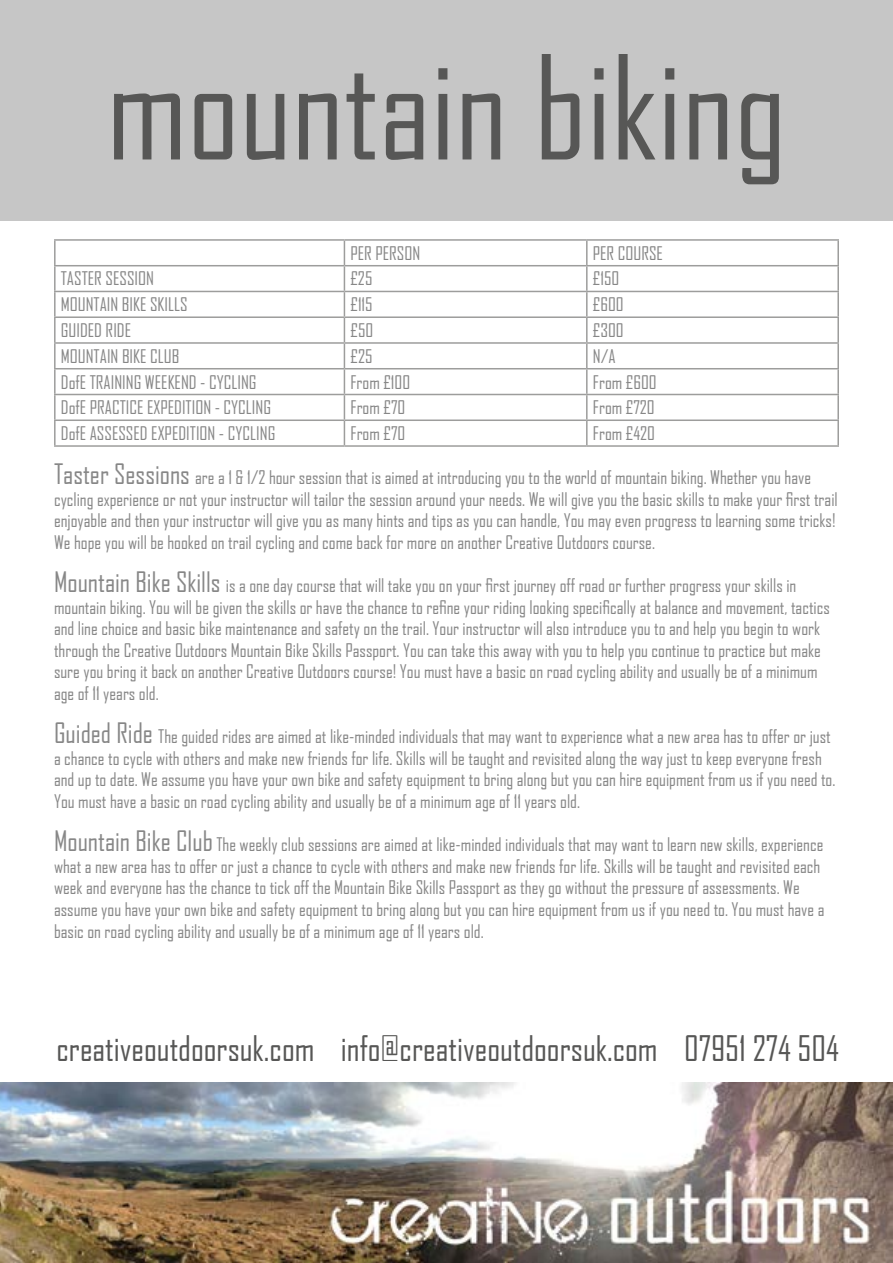
<style>
.page{position:relative;width:893px;height:1263px;background:#fff}
.page>*{position:absolute;margin:0;border:0;box-sizing:border-box;transform-origin:0 0}
.t1{font:138px "Agency FB";color:#575756}
.t2{font:33.75px "Agency FB";color:#575756}
.t3{font:18px/21.6px "Agency FB";color:#878787}
.s1{font-size:27px}
</style>
<div class="page">
<div style="left:0;top:0;width:893px;height:221px;background:#c6c6c6"></div>
<img style="left:0;top:1082px;width:893px;height:181px">
<hr style="left:54px;top:239px;width:290px;height:2px;background:#9d9d9c">
<hr style="left:54px;top:241px;width:2px;height:24px;background:#9d9d9c">
<hr style="left:344px;top:239px;width:243px;height:2px;background:#9d9d9c">
<hr style="left:587px;top:239px;width:252px;height:2px;background:#9d9d9c">
<hr style="left:586px;top:241px;width:2px;height:24px;background:#9d9d9c">
<hr style="left:837px;top:241px;width:2px;height:24px;background:#9d9d9c">
<hr style="left:54px;top:265px;width:290px;height:1px;background:#9d9d9c">
<hr style="left:54px;top:266px;width:2px;height:25px;background:#9d9d9c">
<hr style="left:344px;top:265px;width:243px;height:1px;background:#9d9d9c">
<hr style="left:587px;top:265px;width:252px;height:1px;background:#9d9d9c">
<hr style="left:586px;top:266px;width:2px;height:25px;background:#9d9d9c">
<hr style="left:837px;top:266px;width:2px;height:25px;background:#9d9d9c">
<hr style="left:54px;top:291px;width:290px;height:1px;background:#9d9d9c">
<hr style="left:54px;top:292px;width:2px;height:24px;background:#9d9d9c">
<hr style="left:344px;top:291px;width:243px;height:1px;background:#9d9d9c">
<hr style="left:587px;top:291px;width:252px;height:1px;background:#9d9d9c">
<hr style="left:586px;top:292px;width:2px;height:24px;background:#9d9d9c">
<hr style="left:837px;top:292px;width:2px;height:24px;background:#9d9d9c">
<hr style="left:54px;top:316px;width:290px;height:2px;background:#9d9d9c">
<hr style="left:54px;top:318px;width:2px;height:24px;background:#9d9d9c">
<hr style="left:344px;top:316px;width:243px;height:2px;background:#9d9d9c">
<hr style="left:587px;top:316px;width:252px;height:2px;background:#9d9d9c">
<hr style="left:586px;top:318px;width:2px;height:24px;background:#9d9d9c">
<hr style="left:837px;top:318px;width:2px;height:24px;background:#9d9d9c">
<hr style="left:54px;top:342px;width:290px;height:2px;background:#9d9d9c">
<hr style="left:54px;top:344px;width:2px;height:24px;background:#9d9d9c">
<hr style="left:344px;top:342px;width:243px;height:2px;background:#9d9d9c">
<hr style="left:587px;top:342px;width:252px;height:2px;background:#9d9d9c">
<hr style="left:586px;top:344px;width:2px;height:24px;background:#9d9d9c">
<hr style="left:837px;top:344px;width:2px;height:24px;background:#9d9d9c">
<hr style="left:54px;top:368px;width:290px;height:1px;background:#9d9d9c">
<hr style="left:54px;top:369px;width:2px;height:25px;background:#9d9d9c">
<hr style="left:344px;top:368px;width:243px;height:1px;background:#9d9d9c">
<hr style="left:587px;top:368px;width:252px;height:1px;background:#9d9d9c">
<hr style="left:586px;top:369px;width:2px;height:25px;background:#9d9d9c">
<hr style="left:837px;top:369px;width:2px;height:25px;background:#9d9d9c">
<hr style="left:54px;top:394px;width:290px;height:1px;background:#9d9d9c">
<hr style="left:54px;top:395px;width:2px;height:24px;background:#9d9d9c">
<hr style="left:344px;top:394px;width:243px;height:1px;background:#9d9d9c">
<hr style="left:587px;top:394px;width:252px;height:1px;background:#9d9d9c">
<hr style="left:586px;top:395px;width:2px;height:24px;background:#9d9d9c">
<hr style="left:837px;top:395px;width:2px;height:24px;background:#9d9d9c">
<hr style="left:54px;top:419px;width:290px;height:2px;background:#9d9d9c">
<hr style="left:54px;top:421px;width:2px;height:24px;background:#9d9d9c">
<hr style="left:344px;top:419px;width:243px;height:2px;background:#9d9d9c">
<svg style="left:344px;top:241px;width:1px;height:204px"></svg>
<hr style="left:587px;top:419px;width:252px;height:2px;background:#9d9d9c">
<hr style="left:586px;top:421px;width:2px;height:24px;background:#9d9d9c">
<hr style="left:837px;top:421px;width:2px;height:24px;background:#9d9d9c">
<hr style="left:54px;top:445px;width:290px;height:2px;background:#9d9d9c">
<hr style="left:344px;top:445px;width:243px;height:2px;background:#9d9d9c">
<hr style="left:587px;top:445px;width:252px;height:2px;background:#9d9d9c">
<h1 class="t1" style="left:107px;top:24px;width:681px">mountain biking</h1>
<p class="t3" style="left:350px;top:242px;width:71px">PER PERSON</p>
<p class="t3" style="left:593px;top:242px;width:72px">PER COURSE</p>
<p class="t3" style="left:61px;top:268px;width:95px">TASTER SESSION</p>
<p class="t3" style="left:350px;top:268px;width:23px">£25</p>
<p class="t3" style="left:593px;top:268px;width:28px">£150</p>
<p class="t3" style="left:61px;top:293px;width:128px">MOUNTAIN BIKE SKILLS</p>
<p class="t3" style="left:350px;top:293px;width:24px">£115</p>
<p class="t3" style="left:593px;top:293px;width:32px">£600</p>
<p class="t3" style="left:61px;top:319px;width:72px">GUIDED RIDE</p>
<p class="t3" style="left:350px;top:319px;width:24px">£50</p>
<p class="t3" style="left:593px;top:319px;width:32px">£300</p>
<p class="t3" style="left:61px;top:345px;width:120px">MOUNTAIN BIKE CLUB</p>
<p class="t3" style="left:350px;top:345px;width:23px">£25</p>
<p class="t3" style="left:593px;top:345px;width:24px">N/A</p>
<p class="t3" style="left:61px;top:371px;width:197px">DofE TRAINING WEEKEND - CYCLING</p>
<p class="t3" style="left:350px;top:371px;width:61px">From £100</p>
<p class="t3" style="left:593px;top:371px;width:65px">From £600</p>
<p class="t3" style="left:61px;top:396px;width:212px">DofE PRACTICE EXPEDITION - CYCLING</p>
<p class="t3" style="left:351px;top:396px;width:56px">From £70</p>
<p class="t3" style="left:593px;top:396px;width:63px">From £720</p>
<p class="t3" style="left:61px;top:422px;width:216px">DofE ASSESSED EXPEDITION - CYCLING</p>
<p class="t3" style="left:351px;top:422px;width:56px">From £70</p>
<p class="t3" style="left:593px;top:422px;width:64px">From £420</p>
<p class="t3" style="left:54px;top:466px;width:785px"><span class="s1">Taster Sessions</span> are a 1 &amp; 1/2 hour session that is aimed at introducing you to the world of mountain biking. Whether you have cycling experience or not your instructor will tailor the session around your needs. We will give you the basic skills to make your first trail enjoyable and then your instructor will give you as many hints and tips as you can handle, You may even progress to learning some tricks!<br>We hope you will be hooked on trail cycling and come back for more on another Creative Outdoors course.</p>
<p class="t3" style="left:54px;top:574px;width:777px"><span class="s1">Mountain Bike Skills</span> is a one day course that will take you on your first journey off road or further progress your skills in mountain biking. You will be given the skills or have the chance to refine your riding looking specifically at balance and movement, tactics and line choice and basic bike maintenance and safety on the trail. Your instructor will also introduce you to and help you begin to work through the Creative Outdoors Mountain Bike Skills Passport. You can take this away with you to help you continue to practice but make sure you bring it back on another Creative Outdoors course! You must have a basic on road cycling ability and usually be of a minimum age of 11 years old.</p>
<p class="t3" style="left:54px;top:725px;width:783px"><span class="s1">Guided Ride</span> The guided rides are aimed at like-minded individuals that may want to experience what a new area has to offer or just a chance to cycle with others and make new friends for life. Skills will be taught and revisited along the way just to keep everyone fresh and up to date. We assume you have your own bike and safety equipment to bring along but you can hire equipment from us if you need to.<br>You must have a basic on road cycling ability and usually be of a minimum age of 11 years old.</p>
<p class="t3" style="left:54px;top:833px;width:772px"><span class="s1">Mountain Bike Club</span> The weekly club sessions are aimed at like-minded individuals that may want to learn new skills, experience what a new area has to offer or just a chance to cycle with others and make new friends for life. Skills will be taught and revisited each week and everyone has the chance to tick off the Mountain Bike Skills Passport as they go without the pressure of assessments. We assume you have your own bike and safety equipment to bring along but you can hire equipment from us if you need to. You must have a basic on road cycling ability and usually be of a minimum age of 11 years old.</p>
<h2 class="t2" style="left:56px;top:1028px;width:784px">creativeoutdoorsuk.com info@creativeoutdoorsuk.com 07951 274 504</h2>
</div>
